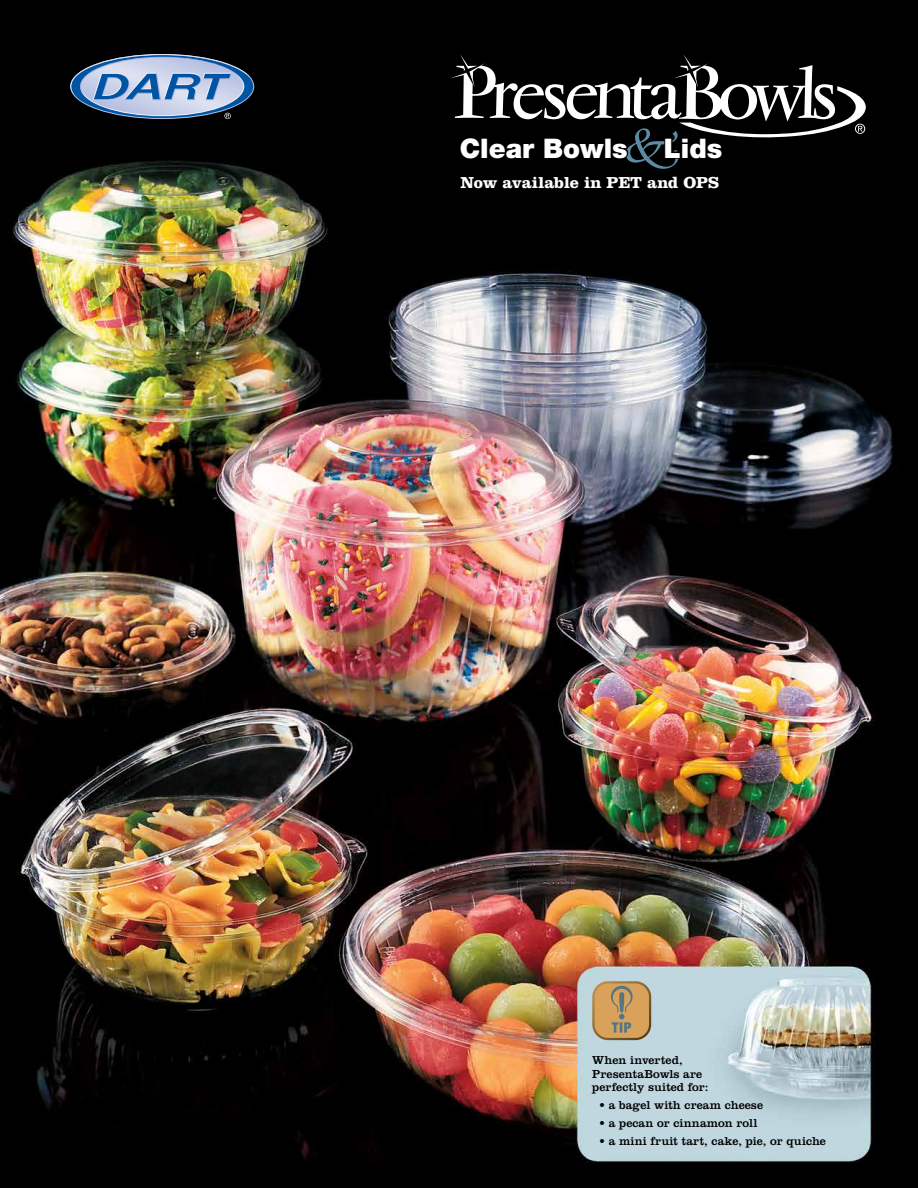
<style>
.page{position:relative;width:918px;height:1188px;background:#fff}
.page>*{position:absolute;margin:0;border:0;box-sizing:border-box;transform-origin:0 0}
.t1{font:900 27px "Helvetica Neue";color:#fff}
.t2{font:700 16.5px "Clarendon";letter-spacing:-.01em;color:#fff}
.t3{font:12px/13.5px "Clarendon";letter-spacing:.01em;color:#000}
</style>
<div class="page">
<img style="left:0;top:0;width:918px;height:1188px">
<svg style="left:70px;top:54px;width:183px;height:65px;background:#7288a9"></svg>
<svg style="left:450px;top:54px;width:416px;height:119px;background:#262727"></svg>
<svg style="left:592px;top:981px;width:59px;height:59px;background:#c09962"></svg>
<h1 class="t1" style="left:460px;top:132px;width:170px">Clear Bowls</h1>
<h1 class="t1" style="left:664px;top:132px;width:60px">Lids</h1>
<h2 class="t2" style="left:461px;top:173px;width:260px">Now available in PET and OPS</h2>
<p class="t3" style="left:592px;top:1053px;width:118px">When inverted,<br>PresentaBowls are perfectly suited for:</p>
<p class="t3" style="left:599px;top:1098px;width:166px">• a bagel with cream cheese</p>
<p class="t3" style="left:599px;top:1116px;width:160px">• a pecan or cinnamon roll</p>
<p class="t3" style="left:599px;top:1134px;width:228px">• a mini fruit tart, cake, pie, or quiche</p>
</div>
